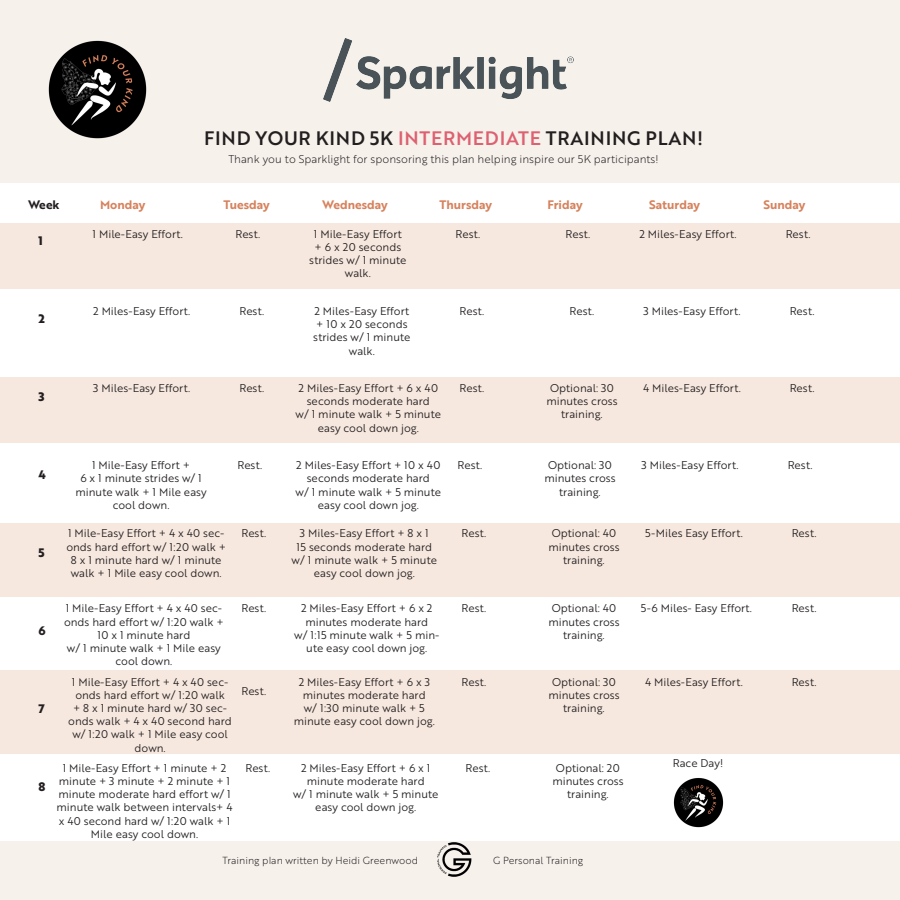
<style>
.page{position:relative;width:900px;height:900px;background:#fff}
.page>*{position:absolute;margin:0;border:0;box-sizing:border-box;transform-origin:0 0}
.t1{font:19px "Brother 1816 Medium";letter-spacing:.04em;color:#231f20}
.t2{font:12px "Brother 1816 Bold";color:#d6825d}
.t3{font:700 12px "Brother 1816 Extra";color:#231f20}
.t4{font:12px "Brother 1816 Bold";color:#231f20}
.t5{font:11px/13.2px "Brother 1816 Book";color:#231f20;text-align:center}
.t6{font:11px "Brother 1816 Light";color:#231f20}
.t7{font:10px "Brother 1816 Light";color:#231f20}
.s1{color:#dd6171}
</style>
<div class="page">
<div style="left:0;top:842px;width:900px;height:58px;background:#f6f1eb"></div>
<div style="left:0;top:0;width:900px;height:183px;background:#f6f1eb"></div>
<div style="left:0;top:670px;width:900px;height:84px;background:#f7e8df"></div>
<div style="left:0;top:523px;width:900px;height:74px;background:#f7e8df"></div>
<div style="left:0;top:377px;width:900px;height:66px;background:#f7e8df"></div>
<div style="left:0;top:223px;width:900px;height:66px;background:#f7e8df"></div>
<img style="left:323px;top:39px;width:251px;height:63px">
<img style="left:48px;top:40px;width:99px;height:99px">
<img style="left:673px;top:778px;width:50px;height:50px">
<img style="left:430px;top:841px;width:52px;height:36px">
<p class="t1" style="left:204px;top:124px;width:501px">FIND YOUR KIND 5K <span class="s1">INTERMEDIATE</span> TRAINING PLAN!</p>
<p class="t6" style="left:228px;top:151px;width:432px">Thank you to Sparklight for sponsoring this plan helping inspire our 5K participants!</p>
<p class="t4" style="left:28px;top:195px;width:33px">Week</p>
<p class="t2" style="left:100px;top:195px;width:47px">Monday</p>
<p class="t2" style="left:224px;top:195px;width:48px">Tuesday</p>
<p class="t2" style="left:322px;top:195px;width:67px">Wednesday</p>
<p class="t2" style="left:440px;top:195px;width:54px">Thursday</p>
<p class="t2" style="left:548px;top:195px;width:37px">Friday</p>
<p class="t2" style="left:649px;top:195px;width:52px">Saturday</p>
<p class="t2" style="left:764px;top:195px;width:44px">Sunday</p>
<p class="t3" style="left:38px;top:232px;width:6px">1</p>
<p class="t5" style="left:93px;top:227px;width:92px">1 Mile-Easy Effort.</p>
<p class="t5" style="left:235px;top:227px;width:26px">Rest.</p>
<p class="t5" style="left:309px;top:227px;width:99px">1 Mile-Easy Effort + 6 x 20 seconds strides w/ 1 minute walk.</p>
<p class="t5" style="left:456px;top:227px;width:26px">Rest.</p>
<p class="t5" style="left:566px;top:227px;width:26px">Rest.</p>
<p class="t5" style="left:639px;top:227px;width:99px">2 Miles-Easy Effort.</p>
<p class="t5" style="left:786px;top:227px;width:26px">Rest.</p>
<p class="t5" style="left:93px;top:304px;width:99px">2 Miles-Easy Effort.</p>
<p class="t5" style="left:239px;top:304px;width:26px">Rest.</p>
<p class="t5" style="left:313px;top:304px;width:99px">2 Miles-Easy Effort + 10 x 20 seconds strides w/ 1 minute walk.</p>
<p class="t5" style="left:460px;top:304px;width:26px">Rest.</p>
<p class="t5" style="left:570px;top:304px;width:26px">Rest.</p>
<p class="t5" style="left:644px;top:304px;width:98px">3 Miles-Easy Effort.</p>
<p class="t5" style="left:790px;top:304px;width:26px">Rest.</p>
<p class="t5" style="left:93px;top:381px;width:98px">3 Miles-Easy Effort.</p>
<p class="t5" style="left:239px;top:381px;width:26px">Rest.</p>
<p class="t5" style="left:299px;top:381px;width:141px">2 Miles-Easy Effort + 6 x 40 seconds moderate hard</p>
<p class="t5" style="left:296px;top:407px;width:147px">w/ 1 minute walk + 5 minute easy cool down jog.</p>
<p class="t3" style="left:38px;top:310px;width:8px">2</p>
<p class="t5" style="left:460px;top:381px;width:26px">Rest.</p>
<p class="t5" style="left:546px;top:381px;width:73px">Optional: 30 minutes cross training.</p>
<p class="t5" style="left:643px;top:381px;width:99px">4 Miles-Easy Effort.</p>
<p class="t5" style="left:790px;top:381px;width:26px">Rest.</p>
<p class="t3" style="left:38px;top:388px;width:8px">3</p>
<p class="t3" style="left:38px;top:466px;width:9px">4</p>
<p class="t3" style="left:38px;top:544px;width:8px">5</p>
<p class="t3" style="left:38px;top:622px;width:9px">6</p>
<p class="t3" style="left:38px;top:700px;width:8px">7</p>
<p class="t3" style="left:38px;top:778px;width:8px">8</p>
<p class="t5" style="left:92px;top:458px;width:100px">1 Mile-Easy Effort +</p>
<p class="t5" style="left:76px;top:471px;width:133px">6 x 1 minute strides w/ 1 minute walk + 1 Mile easy cool down.</p>
<p class="t5" style="left:237px;top:458px;width:26px">Rest.</p>
<p class="t5" style="left:296px;top:458px;width:146px">2 Miles-Easy Effort + 10 x 40 seconds moderate hard</p>
<p class="t5" style="left:296px;top:485px;width:147px">w/ 1 minute walk + 5 minute easy cool down jog.</p>
<p class="t5" style="left:66px;top:526px;width:161px">1 Mile-Easy Effort + 4 x 40 sec&shy;onds hard effort w/ 1:20 walk +<br>8 x 1 minute hard w/ 1 minute walk + 1 Mile easy cool down.</p>
<p class="t5" style="left:241px;top:526px;width:26px">Rest.</p>
<p class="t5" style="left:300px;top:526px;width:130px">3 Miles-Easy Effort + 8 x 1</p>
<p class="t5" style="left:292px;top:540px;width:147px">15 seconds moderate hard w/ 1 minute walk + 5 minute easy cool down jog.</p>
<p class="t5" style="left:64px;top:602px;width:161px">1 Mile-Easy Effort + 4 x 40 sec&shy;onds hard effort w/ 1:20 walk +<br>10 x 1 minute hard</p>
<p class="t5" style="left:67px;top:641px;width:155px">w/ 1 minute walk + 1 Mile easy cool down.</p>
<p class="t5" style="left:241px;top:602px;width:26px">Rest.</p>
<p class="t5" style="left:301px;top:602px;width:133px">2 Miles-Easy Effort + 6 x 2 minutes moderate hard</p>
<p class="t5" style="left:294px;top:628px;width:147px">w/ 1:15 minute walk + 5 min&shy;ute easy cool down jog.</p>
<p class="t5" style="left:68px;top:675px;width:165px">1 Mile-Easy Effort + 4 x 40 sec&shy;onds hard effort w/ 1:20 walk<br>+ 8 x 1 minute hard w/ 30 sec&shy;onds walk + 4 x 40 second hard w/ 1:20 walk + 1 Mile easy cool down.</p>
<p class="t5" style="left:241px;top:684px;width:26px">Rest.</p>
<p class="t5" style="left:299px;top:675px;width:133px">2 Miles-Easy Effort + 6 x 3 minutes moderate hard</p>
<p class="t5" style="left:294px;top:701px;width:143px">w/ 1:30 minute walk + 5 minute easy cool down jog.</p>
<p class="t5" style="left:57px;top:761px;width:177px">1 Mile-Easy Effort + 1 minute + 2 minute + 3 minute + 2 minute + 1 minute moderate hard effort w/ 1 minute walk between intervals+ 4 x 40 second hard w/ 1:20 walk + 1<br>Mile easy cool down.</p>
<p class="t5" style="left:245px;top:761px;width:26px">Rest.</p>
<p class="t5" style="left:301px;top:761px;width:131px">2 Miles-Easy Effort + 6 x 1 minute moderate hard</p>
<p class="t5" style="left:293px;top:787px;width:147px">w/ 1 minute walk + 5 minute easy cool down jog.</p>
<p class="t5" style="left:458px;top:458px;width:26px">Rest.</p>
<p class="t5" style="left:544px;top:458px;width:73px">Optional: 30 minutes cross training.</p>
<p class="t5" style="left:642px;top:458px;width:98px">3 Miles-Easy Effort.</p>
<p class="t5" style="left:788px;top:458px;width:26px">Rest.</p>
<p class="t5" style="left:462px;top:526px;width:26px">Rest.</p>
<p class="t5" style="left:548px;top:526px;width:73px">Optional: 40 minutes cross training.</p>
<p class="t5" style="left:645px;top:526px;width:99px">5-Miles Easy Effort.</p>
<p class="t5" style="left:792px;top:526px;width:26px">Rest.</p>
<p class="t5" style="left:462px;top:602px;width:26px">Rest.</p>
<p class="t5" style="left:548px;top:602px;width:73px">Optional: 40 minutes cross training.</p>
<p class="t5" style="left:641px;top:602px;width:113px">5-6 Miles- Easy Effort.</p>
<p class="t5" style="left:792px;top:602px;width:26px">Rest.</p>
<p class="t5" style="left:462px;top:675px;width:26px">Rest.</p>
<p class="t5" style="left:548px;top:675px;width:73px">Optional: 30 minutes cross training.</p>
<p class="t5" style="left:645px;top:675px;width:99px">4 Miles-Easy Effort.</p>
<p class="t5" style="left:792px;top:675px;width:26px">Rest.</p>
<p class="t5" style="left:466px;top:761px;width:26px">Rest.</p>
<p class="t5" style="left:552px;top:761px;width:73px">Optional: 20 minutes cross training.</p>
<p class="t5" style="left:673px;top:756px;width:52px">Race Day!</p>
<p class="t7" style="left:223px;top:853px;width:197px">Training plan written by Heidi Greenwood</p>
<p class="t7" style="left:493px;top:853px;width:91px">G Personal Training</p>
</div>
